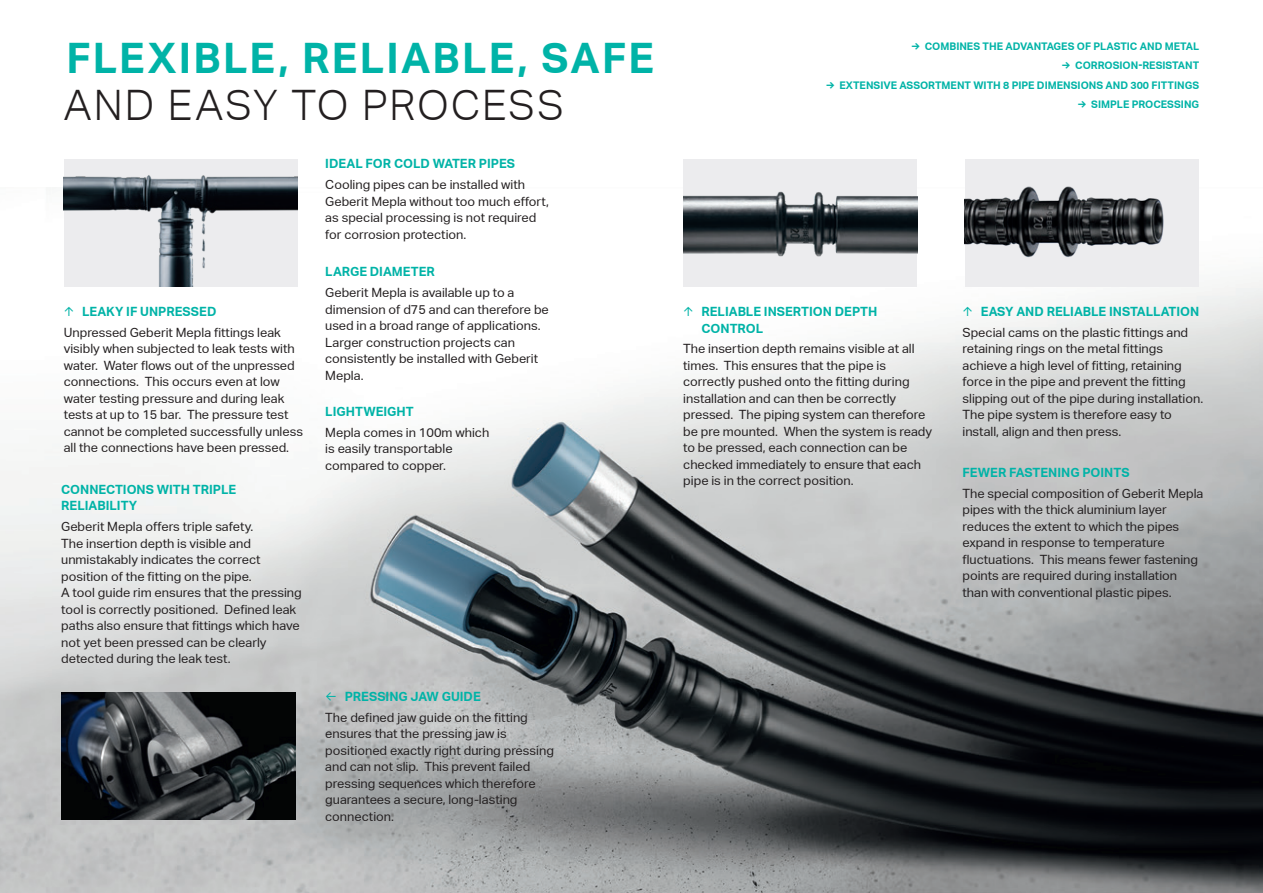
<style>
.page{position:relative;width:1263px;height:893px;background:#fff}
.page>*{position:absolute;margin:0;border:0;box-sizing:border-box;transform-origin:0 0}
.Headline_100pt{font:700 42px/47.2px "Aktiv Grotesk Geberit";letter-spacing:.055em;color:#00b3a7}
.Body_header_8_5_11_b{font:12.75px/16.5px "Aktiv Grotesk Geberit";color:#231f20}
.Body_header_8_5_11_b-2{font:700 12.75px/16.5px "Aktiv Grotesk Geberit";color:#00b3a7}
.Body_header_8_5_11_b-3{font:700 10.5px "Aktiv Grotesk Geberit";color:#00b3a7}
.s1{font-weight:300;color:#231f20}
.s2{font-weight:400}
</style>
<div class="page">
<img style="left:0;top:187px;width:1263px;height:706px">
<img style="left:64px;top:159px;width:234px;height:128px">
<img style="left:683px;top:159px;width:234px;height:128px">
<img style="left:965px;top:159px;width:234px;height:128px">
<img style="left:61px;top:692px;width:234px;height:128px">
<p class="Headline_100pt" style="left:64px;top:34px;width:591px">FLEXIBLE, RELIABLE, SAFE<br><span class="s1">AND EASY TO PROCESS</span></p>
<p class="Body_header_8_5_11_b-2" style="left:64px;top:303px;width:154px"><span class="s2">↑</span> LEAKY IF UNPRESSED</p>
<p class="Body_header_8_5_11_b" style="left:64px;top:324px;width:241px">Unpressed Geberit Mepla fittings leak visibly when subjected to leak tests with water. Water flows out of the unpressed connections. This occurs even at low water testing pressure and during leak tests at up to 15 bar. The pressure test cannot be completed successfully unless all the connections have been pressed.</p>
<p class="Body_header_8_5_11_b-2" style="left:61px;top:481px;width:177px">CONNECTIONS WITH TRIPLE<br>RELIABILITY</p>
<p class="Body_header_8_5_11_b" style="left:61px;top:518px;width:242px">Geberit Mepla offers triple safety.<br>The insertion depth is visible and unmistakably indicates the correct position of the fitting on the pipe.<br>A tool guide rim ensures that the pressing tool is correctly positioned. Defined leak paths also ensure that fittings which have not yet been pressed can be clearly detected during the leak test.</p>
<p class="Body_header_8_5_11_b-2" style="left:325px;top:156px;width:191px">IDEAL FOR COLD WATER PIPES</p>
<p class="Body_header_8_5_11_b" style="left:325px;top:177px;width:225px">Cooling pipes can be installed with Geberit Mepla without too much effort, as special processing is not required for corrosion protection.</p>
<p class="Body_header_8_5_11_b-2" style="left:325px;top:264px;width:111px">LARGE DIAMETER</p>
<p class="Body_header_8_5_11_b" style="left:325px;top:284px;width:225px">Geberit Mepla is available up to a dimension of d75 and can therefore be used in a broad range of applications.<br>Larger construction projects can consistently be installed with Geberit<br>Mepla.</p>
<p class="Body_header_8_5_11_b-2" style="left:325px;top:403px;width:90px">LIGHTWEIGHT</p>
<p class="Body_header_8_5_11_b" style="left:325px;top:424px;width:165px">Mepla comes in 100m which is easily transportable compared to copper.</p>
<p class="Body_header_8_5_11_b-2" style="left:325px;top:688px;width:157px"><span class="s2">←</span> PRESSING JAW GUIDE</p>
<p class="Body_header_8_5_11_b" style="left:325px;top:709px;width:230px">The defined jaw guide on the fitting ensures that the pressing jaw is positioned exactly right during pressing and can not slip. This prevent failed pressing sequences which therefore guarantees a secure, long-lasting connection.</p>
<p class="Body_header_8_5_11_b-3" style="left:911px;top:40px;width:289px">→ COMBINES THE ADVANTAGES OF PLASTIC AND METAL</p>
<p class="Body_header_8_5_11_b-3" style="left:1062px;top:60px;width:139px">→ CORROSION-RESISTANT</p>
<p class="Body_header_8_5_11_b-3" style="left:826px;top:79px;width:375px">→ EXTENSIVE ASSORTMENT WITH 8 PIPE DIMENSIONS AND 300 FITTINGS</p>
<p class="Body_header_8_5_11_b-3" style="left:1078px;top:98px;width:123px">→ SIMPLE PROCESSING</p>
<p class="Body_header_8_5_11_b-2" style="left:701px;top:303px;width:177px;text-indent:-18px"><span class="s2">↑</span> RELIABLE INSERTION DEPTH<br>CONTROL</p>
<p class="Body_header_8_5_11_b" style="left:683px;top:341px;width:250px">The insertion depth remains visible at all times. This ensures that the pipe is correctly pushed onto the fitting during installation and can then be correctly pressed. The piping system can therefore be pre mounted. When the system is ready to be pressed, each connection can be checked immediately to ensure that each pipe is in the correct position.</p>
<p class="Body_header_8_5_11_b-2" style="left:962px;top:303px;width:238px"><span class="s2">↑</span> EASY AND RELIABLE INSTALLATION</p>
<p class="Body_header_8_5_11_b" style="left:962px;top:324px;width:242px">Special cams on the plastic fittings and retaining rings on the metal fittings achieve a high level of fitting, retaining force in the pipe and prevent the fitting slipping out of the pipe during installation.<br>The pipe system is therefore easy to install, align and then press.</p>
<p class="Body_header_8_5_11_b-2" style="left:962px;top:464px;width:169px">FEWER FASTENING POINTS</p>
<p class="Body_header_8_5_11_b" style="left:962px;top:485px;width:242px">The special composition of Geberit Mepla pipes with the thick aluminium layer reduces the extent to which the pipes expand in response to temperature fluctuations. This means fewer fastening points are required during installation than with conventional plastic pipes.</p>
</div>
